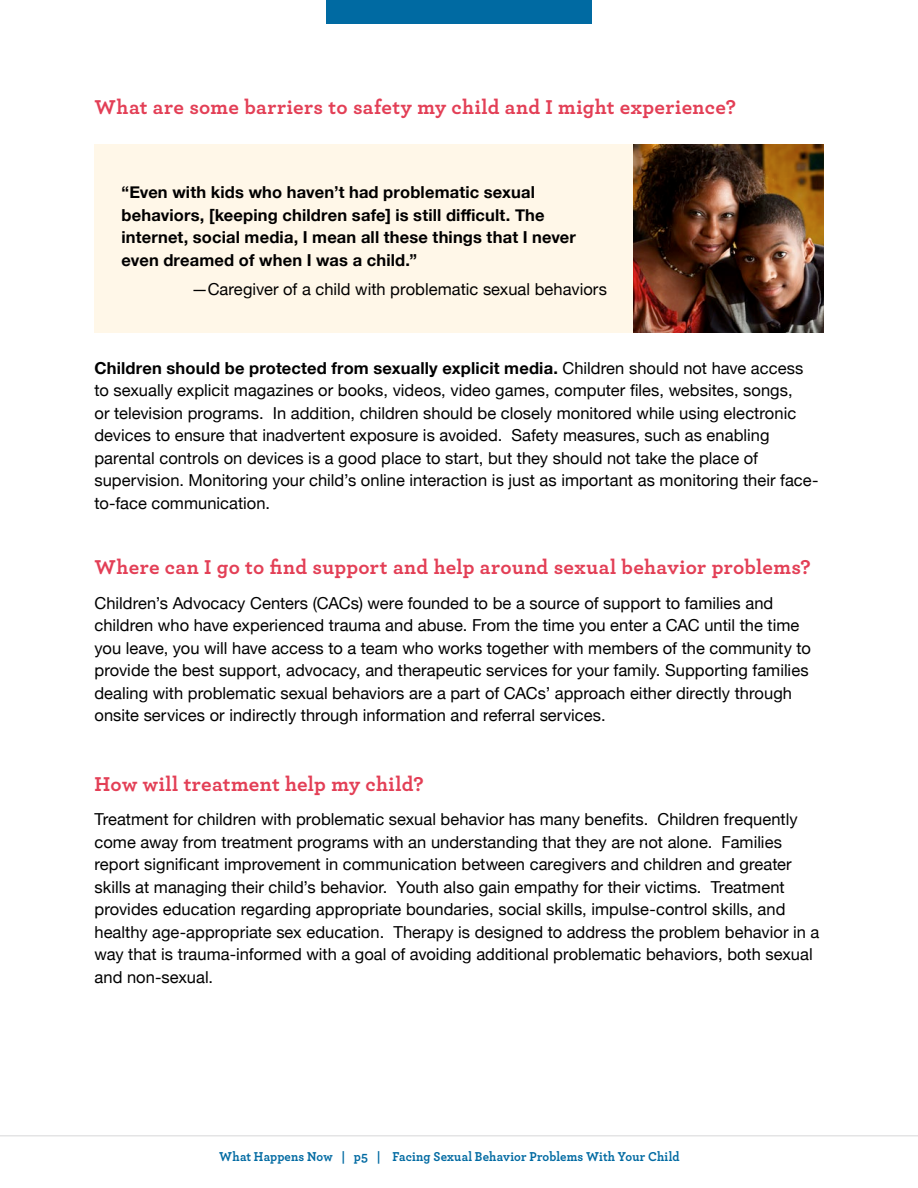
<style>
.page{position:relative;width:918px;height:1188px;background:#fff}
.page>*{position:absolute;margin:0;border:0;box-sizing:border-box;transform-origin:0 0}
.t1{font:700 21px "Archer";letter-spacing:.015em;color:#e33f56}
.t2{font:16.5px/22.5px "Helvetica Neue";color:#000}
.t3{font:700 16.5px/22.5px "Helvetica Neue";letter-spacing:.01em;color:#000}
.t4{font:700 13.5px "Archer";letter-spacing:.015em;color:#006aa2;scale:.94 1}
.s1{font-weight:700}
</style>
<div class="page">
<div style="left:326px;top:0;width:266px;height:24px;background:#006aa2"></div>
<div style="left:94px;top:145px;width:730px;height:188px;background:#fff7e8"></div>
<img style="left:634px;top:145px;width:190px;height:188px">
<p class="t1" style="left:94px;top:91px;width:643px">What are some barriers to safety my child and I might experience?</p>
<p class="t3" style="left:122px;top:182px;width:456px">“Even with kids who haven’t had problematic sexual behaviors, [keeping children safe] is still difficult. The internet, social media, I mean all these things that I never even dreamed of when I was a child.”</p>
<p class="t2" style="left:191px;top:279px;width:417px">—Caregiver of a child with problematic sexual behaviors</p>
<p class="t2" style="left:94px;top:358px;width:725px"><span class="s1">Children should be protected from sexually explicit media.</span> Children should not have access to sexually explicit magazines or books, videos, video games, computer files, websites, songs,<br>or television programs. In addition, children should be closely monitored while using electronic devices to ensure that inadvertent exposure is avoided. Safety measures, such as enabling parental controls on devices is a good place to start, but they should not take the place of supervision. Monitoring your child’s online interaction is just as important as monitoring their face&shy;to-face communication.</p>
<p class="t1" style="left:94px;top:551px;width:718px">Where can I go to find support and help around sexual behavior problems?</p>
<p class="t2" style="left:94px;top:593px;width:718px">Children’s Advocacy Centers (CACs) were founded to be a source of support to families and children who have experienced trauma and abuse. From the time you enter a CAC until the time you leave, you will have access to a team who works together with members of the community to provide the best support, advocacy, and therapeutic services for your family. Supporting families dealing with problematic sexual behaviors are a part of CACs’ approach either directly through onsite services or indirectly through information and referral services.</p>
<p class="t1" style="left:94px;top:767px;width:331px">How will treatment help my child?</p>
<p class="t2" style="left:94px;top:809px;width:726px">Treatment for children with problematic sexual behavior has many benefits. Children frequently come away from treatment programs with an understanding that they are not alone. Families report significant improvement in communication between caregivers and children and greater skills at managing their child’s behavior. Youth also gain empathy for their victims. Treatment provides education regarding appropriate boundaries, social skills, impulse-control skills, and healthy age-appropriate sex education. Therapy is designed to address the problem behavior in a way that is trauma-informed with a goal of avoiding additional problematic behaviors, both sexual and non-sexual.</p>
<p class="t4" style="left:219px;top:1146px;width:491px">What Happens Now | p5 | Facing Sexual Behavior Problems With Your Child</p>
</div>
